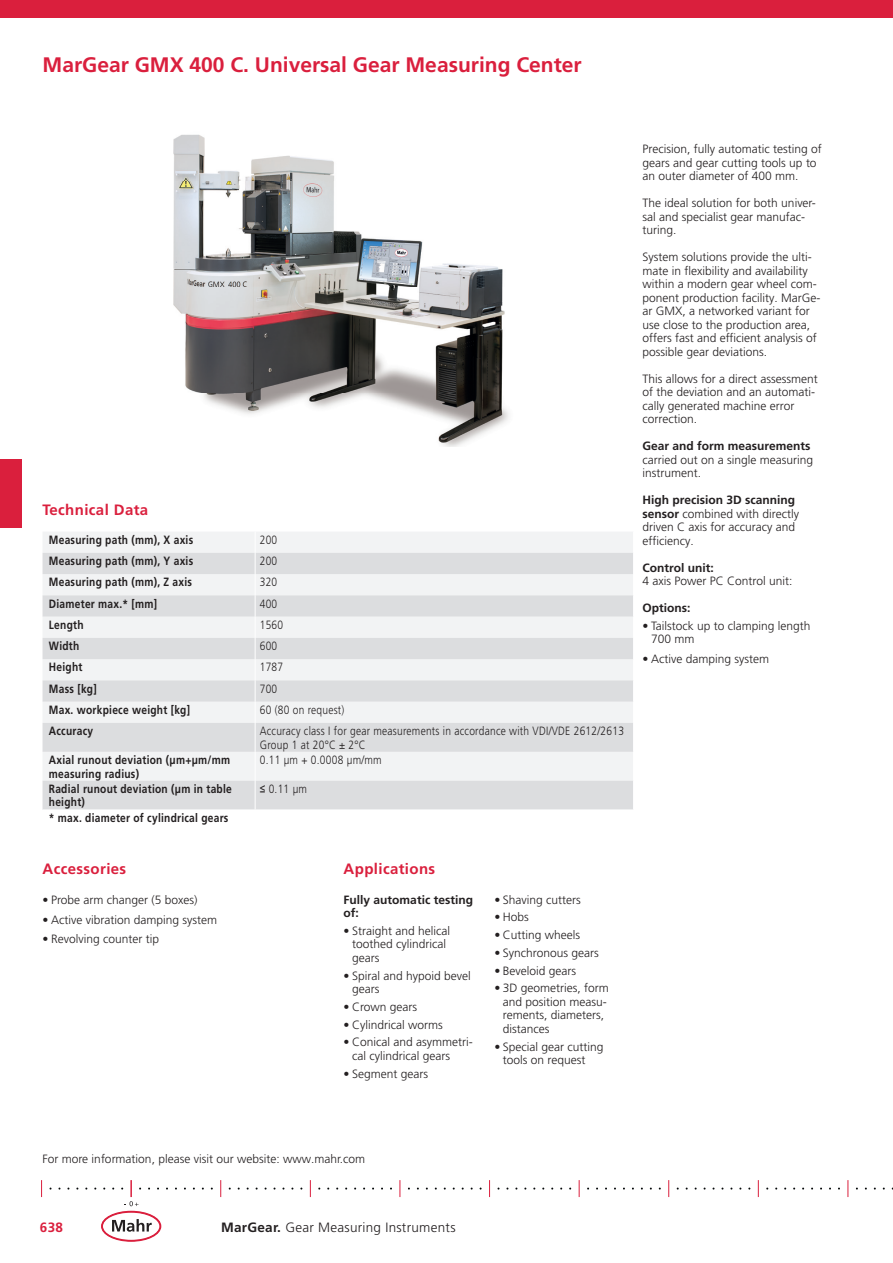
<style>
.page{position:relative;width:893px;height:1263px;background:#fff}
.page>*{position:absolute;margin:0;border:0;box-sizing:border-box;transform-origin:0 0}
.t1{font:700 21px "Frutiger LT Pro";color:#da1f3d}
.t2{font:700 15px "Frutiger LT Pro";letter-spacing:.025em;color:#da1f3d}
.t3{font:300 13.5px "Frutiger LT Pro";letter-spacing:.02em;color:#231f20}
.t4{font:700 13.5px "Frutiger LT Pro";color:#da1f3d}
.t5{font:300 12px/13.5px "Frutiger LT Pro";color:#231f20}
.t6{font:700 12px/13.5px "Frutiger LT Pro";letter-spacing:.025em;color:#231f20;scale:.85 1}
.t7{font:300 12px/13.5px "Frutiger LT Pro";letter-spacing:.025em;color:#231f20;scale:.85 1}
.t8{font:700 12px/13.5px "Frutiger LT Pro";color:#231f20}
.t9{font:300 12px "Frutiger LT Pro";color:#231f20;scale:.85 1}
.s1{font-family:"Arial";font-weight:400}
.s2{font-weight:700}
</style>
<div class="page">
<img style="left:173px;top:134px;width:336px;height:312px">
<div style="left:43px;top:532px;width:590px;height:21px;background:#f2f3f4"></div>
<svg style="left:43px;top:553px;width:590px;height:256px;fill:#dcdddf"></svg>
<svg style="left:255px;top:532px;width:1px;height:277px"></svg>
<div style="left:0;top:459px;width:21px;height:68px;background:#da1f3d"></div>
<svg style="left:41px;top:1180px;width:1px;height:17px"></svg>
<svg style="left:94px;top:1180px;width:74px;height:61px"></svg>
<svg style="left:220px;top:1180px;width:1px;height:17px"></svg>
<svg style="left:310px;top:1180px;width:1px;height:17px"></svg>
<svg style="left:400px;top:1180px;width:1px;height:17px"></svg>
<svg style="left:489px;top:1180px;width:1px;height:17px"></svg>
<svg style="left:579px;top:1180px;width:1px;height:17px"></svg>
<svg style="left:668px;top:1180px;width:1px;height:17px"></svg>
<svg style="left:758px;top:1180px;width:1px;height:17px"></svg>
<svg style="left:847px;top:1180px;width:1px;height:17px"></svg>
<div style="left:0;top:0;width:893px;height:17px;background:#da1f3d"></div>
<h1 class="t1" style="left:43px;top:52px;width:541px">MarGear GMX 400 C. Universal Gear Measuring Center</h1>
<p class="t2" style="left:43px;top:501px;width:107px">Technical Data</p>
<p class="t6" style="left:49px;top:533px;width:171px">Measuring path (mm), X axis</p>
<p class="t9" style="left:260px;top:533px;width:22px">200</p>
<p class="t6" style="left:49px;top:554px;width:171px">Measuring path (mm), Y axis</p>
<p class="t9" style="left:260px;top:554px;width:22px">200</p>
<p class="t6" style="left:49px;top:575px;width:170px">Measuring path (mm), Z axis</p>
<p class="t9" style="left:260px;top:575px;width:22px">320</p>
<p class="t6" style="left:49px;top:597px;width:129px">Diameter max.* [mm]</p>
<p class="t9" style="left:260px;top:596px;width:22px">400</p>
<p class="t6" style="left:49px;top:618px;width:42px">Length</p>
<p class="t9" style="left:260px;top:618px;width:29px">1560</p>
<p class="t6" style="left:49px;top:639px;width:37px">Width</p>
<p class="t9" style="left:260px;top:639px;width:22px">600</p>
<p class="t6" style="left:49px;top:660px;width:41px">Height</p>
<p class="t9" style="left:260px;top:660px;width:29px">1787</p>
<p class="t6" style="left:49px;top:682px;width:58px">Mass [kg]</p>
<p class="t9" style="left:260px;top:681px;width:22px">700</p>
<p class="t6" style="left:49px;top:703px;width:168px">Max. workpiece weight [kg]</p>
<p class="t7" style="left:260px;top:703px;width:101px">60 (80 on request)</p>
<p class="t6" style="left:49px;top:724px;width:54px">Accuracy</p>
<p class="t7" style="left:260px;top:724px;width:430px">Accuracy class I for gear measurements in accordance with VDI/VDE 2612/2613<br>Group 1 at 20°C ± 2°C</p>
<p class="t6" style="left:49px;top:753px;width:215px">Axial runout deviation (µm+µm/mm measuring radius)</p>
<p class="t7" style="left:260px;top:753px;width:145px">0.11 µm + 0.0008 µm/mm</p>
<p class="t6" style="left:49px;top:782px;width:217px">Radial runout deviation (µm in table height)</p>
<p class="t9" style="left:260px;top:782px;width:57px"><span class="s1">≤</span> 0.11 µm</p>
<p class="t6" style="left:49px;top:811px;width:213px">* max. diameter of cylindrical gears</p>
<p class="t2" style="left:43px;top:860px;width:85px">Accessories</p>
<p class="t5" style="left:43px;top:893px;width:156px">• Probe arm changer (5 boxes)</p>
<p class="t5" style="left:43px;top:913px;width:176px">• Active vibration damping system</p>
<p class="t5" style="left:43px;top:933px;width:118px">• Revolving counter tip</p>
<p class="t2" style="left:344px;top:860px;width:93px">Applications</p>
<p class="t8" style="left:344px;top:893px;width:131px">Fully automatic testing of:</p>
<p class="t5" style="left:352px;top:924px;width:100px;text-indent:-9px">• Straight and helical toothed cylindrical gears</p>
<p class="t5" style="left:352px;top:969px;width:120px;text-indent:-9px">• Spiral and hypoid bevel gears</p>
<p class="t5" style="left:344px;top:1000px;width:75px">• Crown gears</p>
<p class="t5" style="left:344px;top:1018px;width:101px">• Cylindrical worms</p>
<p class="t5" style="left:352px;top:1036px;width:122px;text-indent:-9px">• Conical and asymmetri&shy;cal cylindrical gears</p>
<p class="t5" style="left:344px;top:1067px;width:86px">• Segment gears</p>
<p class="t5" style="left:494px;top:893px;width:88px">• Shaving cutters</p>
<p class="t5" style="left:494px;top:911px;width:36px">• Hobs</p>
<p class="t5" style="left:494px;top:928px;width:87px">• Cutting wheels</p>
<p class="t5" style="left:494px;top:946px;width:106px">• Synchronous gears</p>
<p class="t5" style="left:494px;top:964px;width:83px">• Beveloid gears</p>
<p class="t5" style="left:503px;top:981px;width:108px;text-indent:-9px">• 3D geometries, form and position measu&shy;rements, diameters, distances</p>
<p class="t5" style="left:503px;top:1040px;width:102px;text-indent:-9px">• Special gear cutting tools on request</p>
<p class="t5" style="left:643px;top:142px;width:181px">Precision, fully automatic testing of gears and gear cutting tools up to an outer diameter of 400 mm.</p>
<p class="t5" style="left:643px;top:196px;width:175px">The ideal solution for both univer&shy;sal and specialist gear manufac&shy;turing.</p>
<p class="t5" style="left:643px;top:250px;width:179px">System solutions provide the ulti&shy;mate in flexibility and availability within a modern gear wheel com&shy;ponent production facility. MarGe&shy;ar GMX, a networked variant for use close to the production area, offers fast and efficient analysis of possible gear deviations.</p>
<p class="t5" style="left:643px;top:372px;width:177px">This allows for a direct assessment of the deviation and an automati&shy;cally generated machine error correction.</p>
<p class="t8" style="left:643px;top:439px;width:169px">Gear and form measurements</p>
<p class="t5" style="left:643px;top:453px;width:172px">carried out on a single measuring instrument.</p>
<p class="t5" style="left:643px;top:493px;width:158px"><span class="s2">High precision 3D scanning sensor</span> combined with directly driven C axis for accuracy and efficiency.</p>
<p class="t8" style="left:643px;top:561px;width:73px">Control unit:</p>
<p class="t5" style="left:643px;top:574px;width:151px">4 axis Power PC Control unit:</p>
<p class="t8" style="left:643px;top:601px;width:49px">Options:</p>
<p class="t5" style="left:651px;top:619px;width:161px;text-indent:-9px">• Tailstock up to clamping length<br>700 mm</p>
<p class="t5" style="left:643px;top:652px;width:128px">• Active damping system</p>
<p class="t5" style="left:43px;top:1152px;width:324px">For more information, please visit our website: www.mahr.com</p>
<p class="t4" style="left:40px;top:1220px;width:25px">638</p>
<p class="t3" style="left:221px;top:1220px;width:236px"><span class="s2">MarGear.</span> Gear Measuring Instruments</p>
</div>
